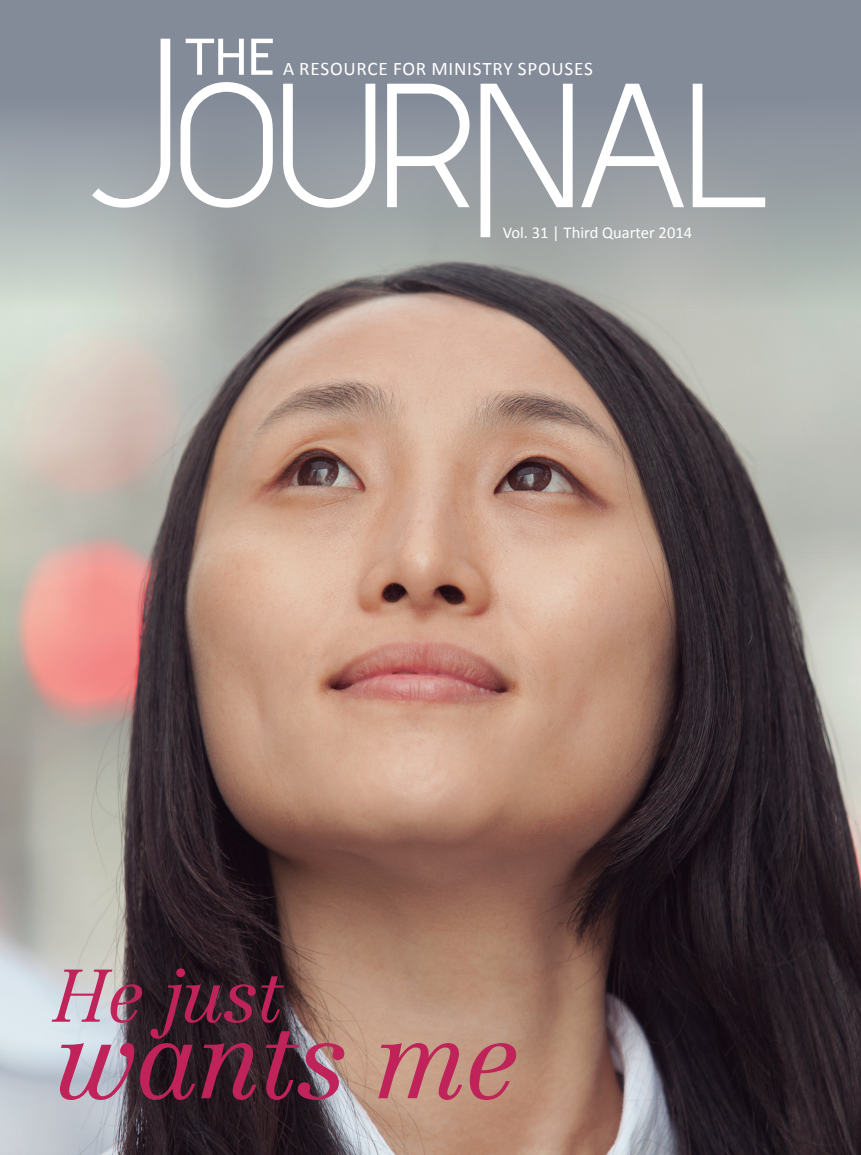
<style>
.page{position:relative;width:861px;height:1155px;background:#fff}
.page>*{position:absolute;margin:0;border:0;box-sizing:border-box;transform-origin:0 0}
.t1{font:108px "Centennial Light Italic Os F";letter-spacing:-.025em;color:#bf2359}
.t2{font:73.2px "Centennial Light Italic Os F";letter-spacing:-.025em;color:#bf2359}
.t3{font:19.2px "Calibri";letter-spacing:.04em;color:#fff}
.t4{font:16.5px "Calibri";color:#fff}
</style>
<div class="page">
<div style="left:0;top:0;width:860px;height:631px;background:#838a98"></div>
<img style="left:0;top:119px;width:860px;height:1036px">
<svg style="left:92px;top:39px;width:672px;height:198px"></svg>
<p class="t3" style="left:283px;top:60px;width:311px">A RESOURCE FOR MINISTRY SPOUSES</p>
<p class="t4" style="left:502px;top:226px;width:191px">Vol. 31 | Third Quarter 2014</p>
<h2 class="t2" style="left:54px;top:953px;width:230px">He just</h2>
<h1 class="t1" style="left:54px;top:996px;width:467px">wants me</h1>
</div>
